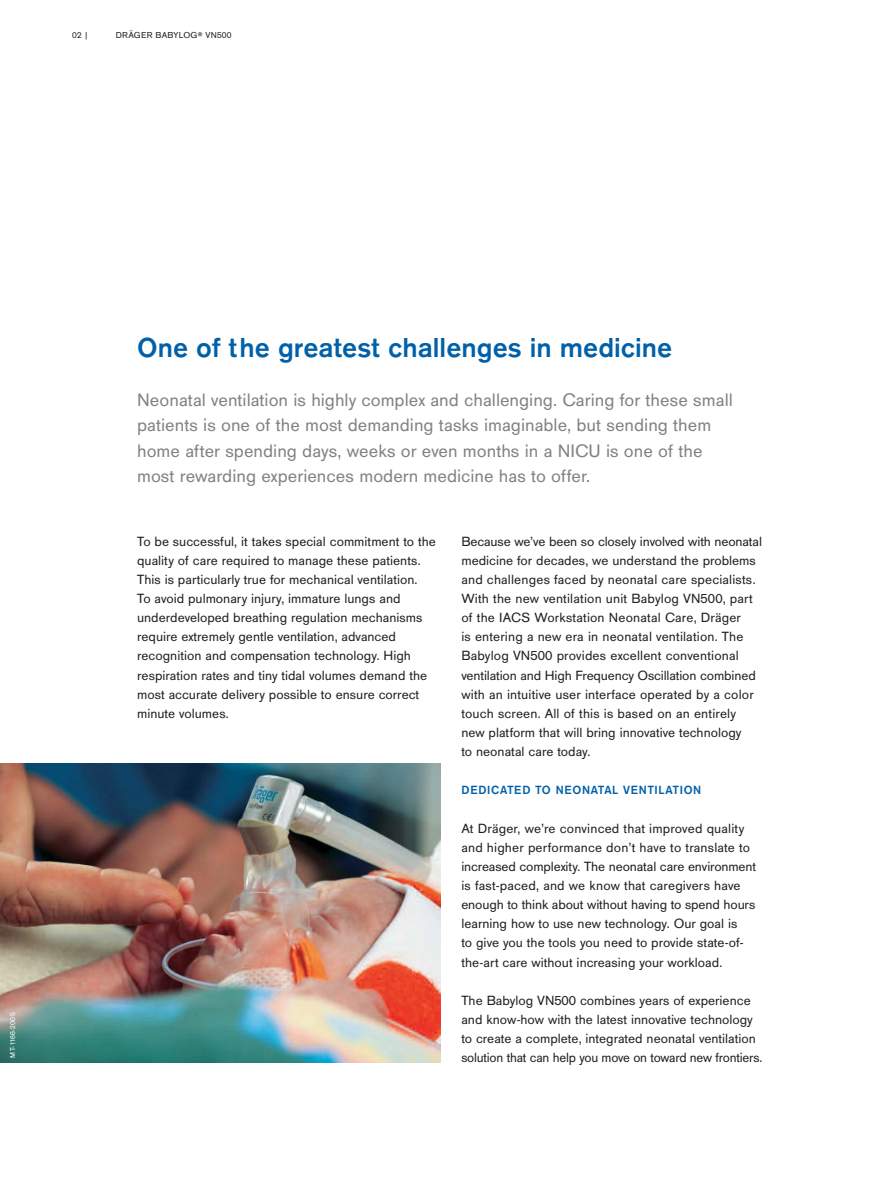
<style>
.page{position:relative;width:893px;height:1191px;background:#fff}
.page>*{position:absolute;margin:0;border:0;box-sizing:border-box;transform-origin:0 0}
.t1{font:700 28.5px "Draeger San";color:#0060a9}
.t2{font:18.75px/25.5px "Draeger San";color:#808285}
.t3{font:13.8px/19.2px "Draeger San";color:#231f20}
.t4{font:700 12.3px "Draeger San";letter-spacing:.055em;color:#0060a9}
.t5{font:9px "Draeger San";letter-spacing:.025em;color:#231f20}
.t6{font:7.5px "Draeger San";letter-spacing:.025em;color:#fff}
.s1{font-size:7.65px}
</style>
<div class="page">
<img style="left:0;top:764px;width:440px;height:298px">
<p class="t5" style="left:72px;top:32px;width:18px">02 |</p>
<p class="t5" style="left:116px;top:32px;width:117px">DRÄGER BABYLOG<span class="s1">®</span> VN500</p>
<p class="t6" style="left:10px;top:1057px;width:47px;rotate:-90deg">MT-1166-2005</p>
<h1 class="t1" style="left:137px;top:336px;width:537px">One of the greatest challenges in medicine</h1>
<p class="t2" style="left:137px;top:388px;width:597px">Neonatal ventilation is highly complex and challenging. Caring for these small patients is one of the most demanding tasks imaginable, but sending them home after spending days, weeks or even months in a NICU is one of the most rewarding experiences modern medicine has to offer.</p>
<p class="t3" style="left:137px;top:532px;width:300px">To be successful, it takes special commitment to the quality of care required to manage these patients.<br>This is particularly true for mechanical ventilation.<br>To avoid pulmonary injury, immature lungs and underdeveloped breathing regulation mechanisms require extremely gentle ventilation, advanced recognition and compensation technology. High respiration rates and tiny tidal volumes demand the most accurate delivery possible to ensure correct minute volumes.</p>
<p class="t3" style="left:461px;top:532px;width:302px">Because we’ve been so closely involved with neonatal medicine for decades, we understand the problems and challenges faced by neonatal care specialists.<br>With the new ventilation unit Babylog VN500, part of the IACS Workstation Neonatal Care, Dräger<br>is entering a new era in neonatal ventilation. The Babylog VN500 provides excellent conventional ventilation and High Frequency Oscillation combined with an intuitive user interface operated by a color touch screen. All of this is based on an entirely new platform that will bring innovative technology<br>to neonatal care today.</p>
<p class="t4" style="left:461px;top:785px;width:241px">DEDICATED TO NEONATAL VENTILATION</p>
<p class="t3" style="left:461px;top:819px;width:296px">At Dräger, we’re convinced that improved quality and higher performance don’t have to translate to increased complexity. The neonatal care environment is fast-paced, and we know that caregivers have enough to think about without having to spend hours learning how to use new technology. Our goal is<br>to give you the tools you need to provide state-of&shy;the-art care without increasing your workload.</p>
<p class="t3" style="left:461px;top:992px;width:303px">The Babylog VN500 combines years of experience and know-how with the latest innovative technology to create a complete, integrated neonatal ventilation solution that can help you move on toward new frontiers.</p>
</div>
